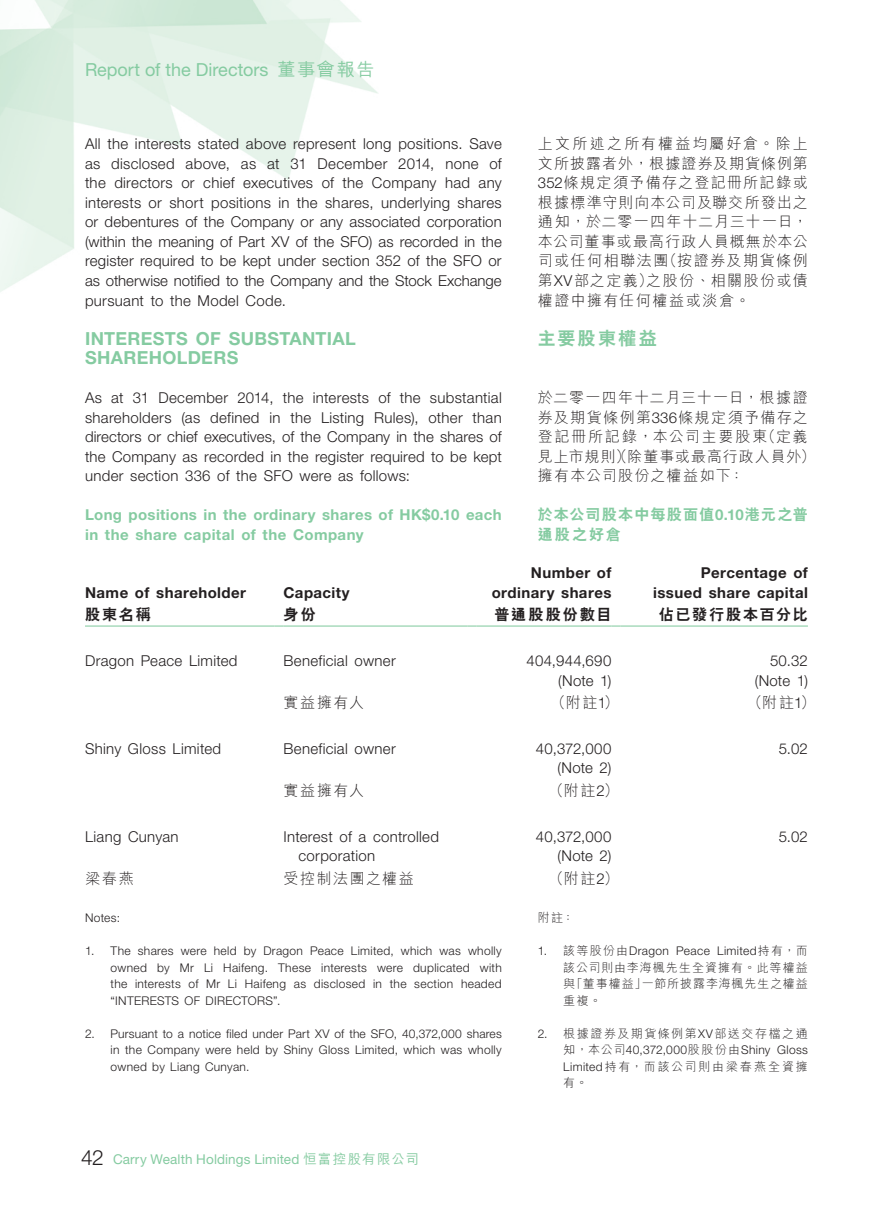
<style>
.page{position:relative;width:893px;height:1212px;background:#fff}
.page>*{position:absolute;margin:0;border:0;box-sizing:border-box;transform-origin:0 0}
._03_H1{font:700 18px/19.5px "Helvetica Neue LT Std";letter-spacing:.015em;color:#85cba1}
.t1{font:18px "Helvetica Neue LT Std";color:#85cba1}
._03_H1-2{font:800 18px "C Hei 2 HK";letter-spacing:.125em;color:#85cba1}
._11_P0{font:300 15px/19.5px "Helvetica Neue LT Std";letter-spacing:.015em;color:#231f20;text-align:justify}
._11_P0-2{font:300 15px/19.5px "M Hei HK";letter-spacing:.09em;color:#231f20;text-align:justify}
._15_Table_Stub{font:300 15px/19.5px "Helvetica Neue LT Std";letter-spacing:.02em;color:#231f20}
._04___H2{font:700 15px/19.5px "Helvetica Neue LT Std";letter-spacing:.025em;color:#85cba1}
._31_table_tab_6pt{font:300 15px/19.5px "Helvetica Neue LT Std";letter-spacing:.015em;color:#231f20;text-align:right}
._31_table_tab_6pt-2{font:700 15px/19.5px "Helvetica Neue LT Std";letter-spacing:.03em;color:#231f20;text-align:right}
._15_Table_Stub-2{font:700 15px "Helvetica Neue LT Std";letter-spacing:.03em;color:#231f20}
._04___H2-2{font:800 15px/19.5px "C Hei 2 HK";letter-spacing:.085em;color:#85cba1}
._15_Table_Stub-3{font:300 15px "M Hei HK";letter-spacing:.105em;color:#231f20}
._31_table_tab_6pt-3{font:300 15px "M Hei HK";letter-spacing:.12em;color:#231f20}
._31_table_tab_6pt-4{font:800 15px "C Hei 2 HK";letter-spacing:.125em;color:#231f20}
._15_Table_Stub-4{font:800 15px "C Hei 2 HK";letter-spacing:.135em;color:#231f20}
.t2{font:13.5px "Helvetica Neue LT Std";letter-spacing:.01em;color:#85cba1}
._21_IN0__Note{font:300 12px/16.5px "Helvetica Neue LT Std";letter-spacing:.03em;color:#231f20;text-align:justify}
._21_IN0__Note-2{font:300 12px/16.5px "M Hei HK";letter-spacing:.1em;color:#231f20;text-align:justify}
._25_P0__Note{font:300 12px "Helvetica Neue LT Std";letter-spacing:.02em;color:#231f20}
.s1{font-family:"M Hei HK";font-weight:500}
.s2{font-family:"Helvetica Neue LT Std"}
.s3{font-family:"Helvetica Neue LT Std";font-weight:700}
.s4{font-weight:300;font-size:21px;color:#231f20}
</style>
<div class="page">
<hr style="left:85px;top:625px;width:189px;height:1px;background:#85cba1">
<hr style="left:283px;top:625px;width:184px;height:1px;background:#85cba1">
<hr style="left:476px;top:625px;width:135px;height:1px;background:#85cba1">
<hr style="left:620px;top:625px;width:188px;height:1px;background:#85cba1">
<p class="t1" style="left:85px;top:59px;width:291px">Report of the Directors <span class="s1">董事會報告</span></p>
<p class="_11_P0" style="left:85px;top:134px;width:418px">All the interests stated above represent long positions. Save as disclosed above, as at 31 December 2014, none of the directors or chief executives of the Company had any interests or short positions in the shares, underlying shares or debentures of the Company or any associated corporation (within the meaning of Part XV of the SFO) as recorded in the register required to be kept under section 352 of the SFO or as otherwise notified to the Company and the Stock Exchange pursuant to the Model Code.</p>
<p class="_03_H1" style="left:85px;top:328px;width:272px">INTERESTS OF SUBSTANTIAL<br>SHAREHOLDERS</p>
<p class="_11_P0" style="left:85px;top:388px;width:418px">As at 31 December 2014, the interests of the substantial shareholders (as defined in the Listing Rules), other than directors or chief executives, of the Company in the shares of the Company as recorded in the register required to be kept under section 336 of the SFO were as follows:</p>
<p class="_04___H2" style="left:85px;top:505px;width:418px">Long positions in the ordinary shares of HK$0.10 each in the share capital of the Company</p>
<p class="_11_P0-2" style="left:538px;top:134px;width:272px">上文所述之所有權益均屬好倉。除上文所披露者外，根據證券及期貨條例第<span class="s2">352</span>條規定須予備存之登記冊所記錄或根據標準守則向本公司及聯交所發出之通知，於二零一四年十二月三十一日，本公司董事或最高行政人員概無於本公司或任何相聯法團（按證券及期貨條例第<span class="s2">XV</span>部之定義）之股份、相關股份或債權證中擁有任何權益或淡倉。</p>
<p class="_03_H1-2" style="left:538px;top:326px;width:121px">主要股東權益</p>
<p class="_11_P0-2" style="left:538px;top:387px;width:279px;text-align:left">於二零一四年十二月三十一日，根據證券及期貨條例第<span class="s2">336</span>條規定須予備存之登記冊所記錄，本公司主要股東（定義見上市規則）（除董事或最高行政人員外）擁有本公司股份之權益如下：</p>
<p class="_04___H2-2" style="left:538px;top:505px;width:272px">於本公司股本中每股面值<span class="s3">0.10</span>港元之普通股之好倉</p>
<p class="_15_Table_Stub-2" style="left:85px;top:583px;width:163px">Name of shareholder</p>
<p class="_15_Table_Stub-2" style="left:283px;top:583px;width:68px">Capacity</p>
<p class="_31_table_tab_6pt-2" style="left:492px;top:563px;width:121px">Number of ordinary shares</p>
<p class="_31_table_tab_6pt-2" style="left:653px;top:563px;width:156px">Percentage of issued share capital</p>
<p class="_15_Table_Stub-4" style="left:85px;top:605px;width:67px">股東名稱</p>
<p class="_15_Table_Stub-4" style="left:283px;top:605px;width:34px">身份</p>
<p class="_31_table_tab_6pt-4" style="left:494px;top:605px;width:118px">普通股股份數目</p>
<p class="_31_table_tab_6pt-4" style="left:659px;top:605px;width:151px">佔已發行股本百分比</p>
<p class="_15_Table_Stub" style="left:85px;top:651px;width:154px">Dragon Peace Limited</p>
<p class="_15_Table_Stub" style="left:283px;top:651px;width:114px">Beneficial owner</p>
<p class="_31_table_tab_6pt" style="left:526px;top:651px;width:86px">404,944,690 (Note 1)</p>
<p class="_31_table_tab_6pt" style="left:755px;top:651px;width:55px">50.32 (Note 1)</p>
<p class="_15_Table_Stub-3" style="left:283px;top:692px;width:82px">實益擁有人</p>
<p class="_31_table_tab_6pt-3" style="left:551px;top:692px;width:70px">（附註<span class="s2">1</span>）</p>
<p class="_31_table_tab_6pt-3" style="left:747px;top:692px;width:70px">（附註<span class="s2">1</span>）</p>
<p class="_15_Table_Stub" style="left:85px;top:738px;width:138px">Shiny Gloss Limited</p>
<p class="_15_Table_Stub" style="left:283px;top:738px;width:114px">Beneficial owner</p>
<p class="_31_table_tab_6pt" style="left:536px;top:738px;width:77px">40,372,000 (Note 2)</p>
<p class="_31_table_tab_6pt" style="left:779px;top:738px;width:31px">5.02</p>
<p class="_15_Table_Stub-3" style="left:283px;top:780px;width:82px">實益擁有人</p>
<p class="_31_table_tab_6pt-3" style="left:549px;top:780px;width:71px">（附註<span class="s2">2</span>）</p>
<p class="_15_Table_Stub" style="left:85px;top:826px;width:95px">Liang Cunyan</p>
<p class="_15_Table_Stub" style="left:298px;top:826px;width:142px;text-indent:-15px">Interest of a controlled corporation</p>
<p class="_31_table_tab_6pt" style="left:536px;top:826px;width:77px">40,372,000 (Note 2)</p>
<p class="_31_table_tab_6pt" style="left:779px;top:826px;width:31px">5.02</p>
<p class="_15_Table_Stub-3" style="left:85px;top:868px;width:50px">梁春燕</p>
<p class="_15_Table_Stub-3" style="left:283px;top:868px;width:132px">受控制法團之權益</p>
<p class="_31_table_tab_6pt-3" style="left:549px;top:868px;width:71px">（附註<span class="s2">2</span>）</p>
<p class="_25_P0__Note" style="left:85px;top:910px;width:37px">Notes:</p>
<p class="_21_IN0__Note" style="left:111px;top:942px;width:393px;text-indent:-26px">1. The shares were held by Dragon Peace Limited, which was wholly owned by Mr Li Haifeng. These interests were duplicated with the interests of Mr Li Haifeng as disclosed in the section headed “INTERESTS OF DIRECTORS”.</p>
<p class="_21_IN0__Note" style="left:111px;top:1025px;width:393px;text-indent:-26px">2. Pursuant to a notice filed under Part XV of the SFO, 40,372,000 shares in the Company were held by Shiny Gloss Limited, which was wholly owned by Liang Cunyan.</p>
<p class="_21_IN0__Note-2" style="left:538px;top:909px;width:38px">附註：</p>
<p class="_21_IN0__Note-2" style="left:563px;top:942px;width:246px;text-indent:-26px"><span class="s2">1.</span> 該等股份由<span class="s2">Dragon Peace Limited</span>持有，而該公司則由李海楓先生全資擁有。此等權益與「董事權益」一節所披露李海楓先生之權益重複。</p>
<p class="_21_IN0__Note-2" style="left:563px;top:1024px;width:246px;text-indent:-26px"><span class="s2">2.</span> 根據證券及期貨條例第<span class="s2">XV</span>部送交存檔之通知，本公司<span class="s2">40,372,000</span>股股份由<span class="s2">Shiny Gloss Limited</span>持有，而該公司則由梁春燕全資擁有。</p>
<p class="t2" style="left:81px;top:1151px;width:339px"><span class="s4">42</span> Carry Wealth Holdings Limited <span class="s1">恒富控股有限公司</span></p>
</div>
